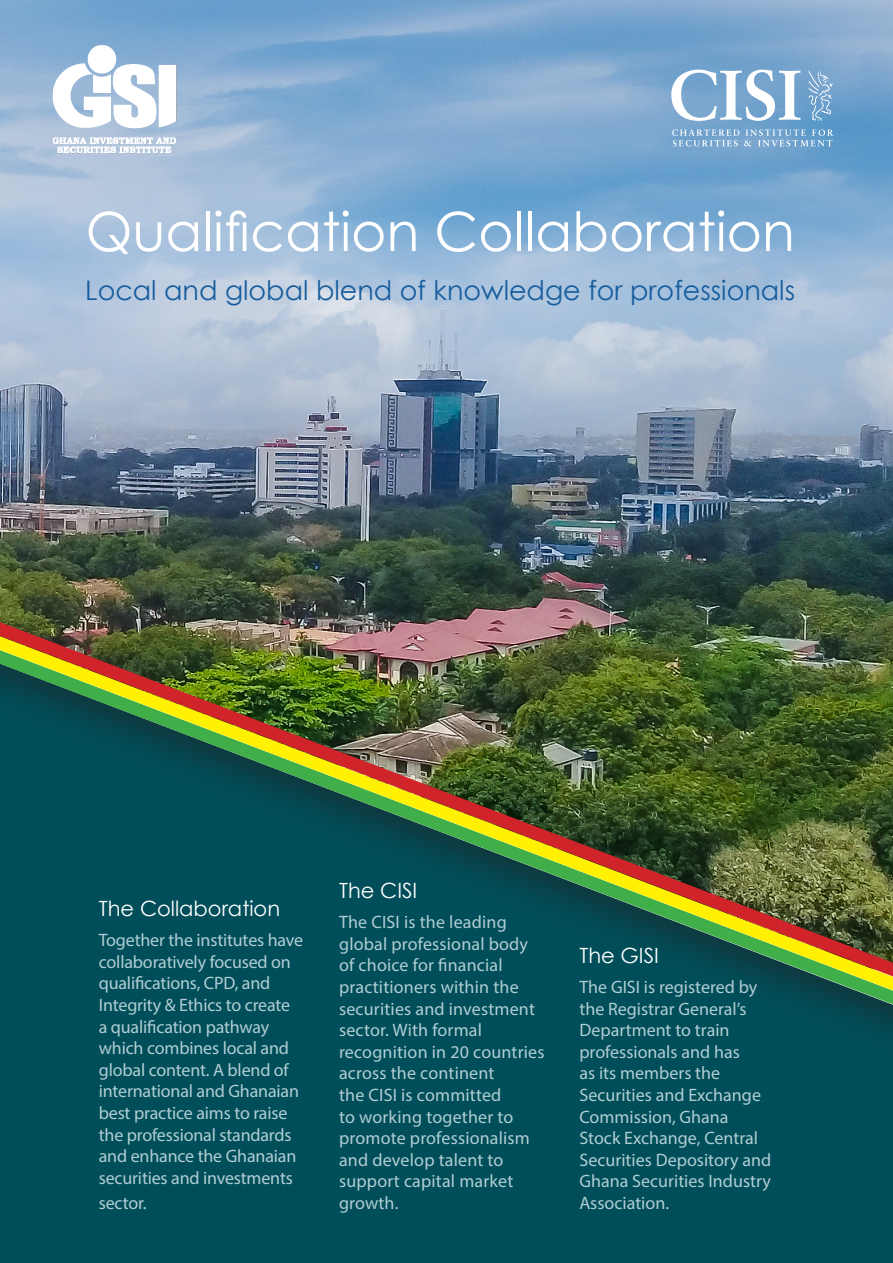
<style>
.page{position:relative;width:893px;height:1263px;background:#004e59}
.page>*{position:absolute;margin:0;border:0;box-sizing:border-box;transform-origin:0 0}
.t1{font:54px "Century Gothic";color:#fff}
.t2{font:27px "Century Gothic";color:#175d9e}
.t3{font:21px "Century Gothic";color:#fff}
.t4{font:18px/21.6px "Myriad Pro";color:#b0cdd3}
</style>
<div class="page">
<img style="left:0;top:0;width:893px;height:622px">
<img style="left:35px;top:36px;width:172px;height:130px">
<svg style="left:671px;top:70px;width:129px;height:51px;background:#a5c3de"></svg>
<svg style="left:808px;top:70px;width:26px;height:51px"></svg>
<svg style="left:672px;top:129px;width:161px;height:17px;background:#88b1d5"></svg>
<svg style="left:761px;top:976px;width:132px;height:14px"></svg>
<img style="left:0;top:622px;width:893px;height:354px">
<h1 class="t1" style="left:85px;top:194px;width:711px">Qualification Collaboration</h1>
<h2 class="t2" style="left:85px;top:272px;width:711px">Local and global blend of knowledge for professionals</h2>
<p class="t3" style="left:99px;top:894px;width:183px">The Collaboration</p>
<p class="t4" style="left:99px;top:929px;width:206px">Together the institutes have collaboratively focused on qualifications, CPD, and<br>Integrity &amp; Ethics to create a qualification pathway which combines local and global content. A blend of international and Ghanaian best practice aims to raise the professional standards and enhance the Ghanaian securities and investments</p>
<p class="t4" style="left:99px;top:1192px;width:49px">sector.</p>
<p class="t3" style="left:339px;top:876px;width:80px">The CISI</p>
<p class="t4" style="left:339px;top:911px;width:207px">The CISI is the leading global professional body of choice for financial practitioners within the securities and investment sector. With formal recognition in 20 countries across the continent<br>the CISI is committed<br>to working together to promote professionalism and develop talent to support capital market growth.</p>
<p class="t3" style="left:579px;top:940px;width:81px">The GISI</p>
<p class="t4" style="left:579px;top:976px;width:194px">The GISI is registered by the Registrar General’s<br>Department to train professionals and has<br>as its members the<br>Securities and Exchange<br>Commission, Ghana<br>Stock Exchange, Central<br>Securities Depository and<br>Ghana Securities Industry<br>Association.</p>
</div>
